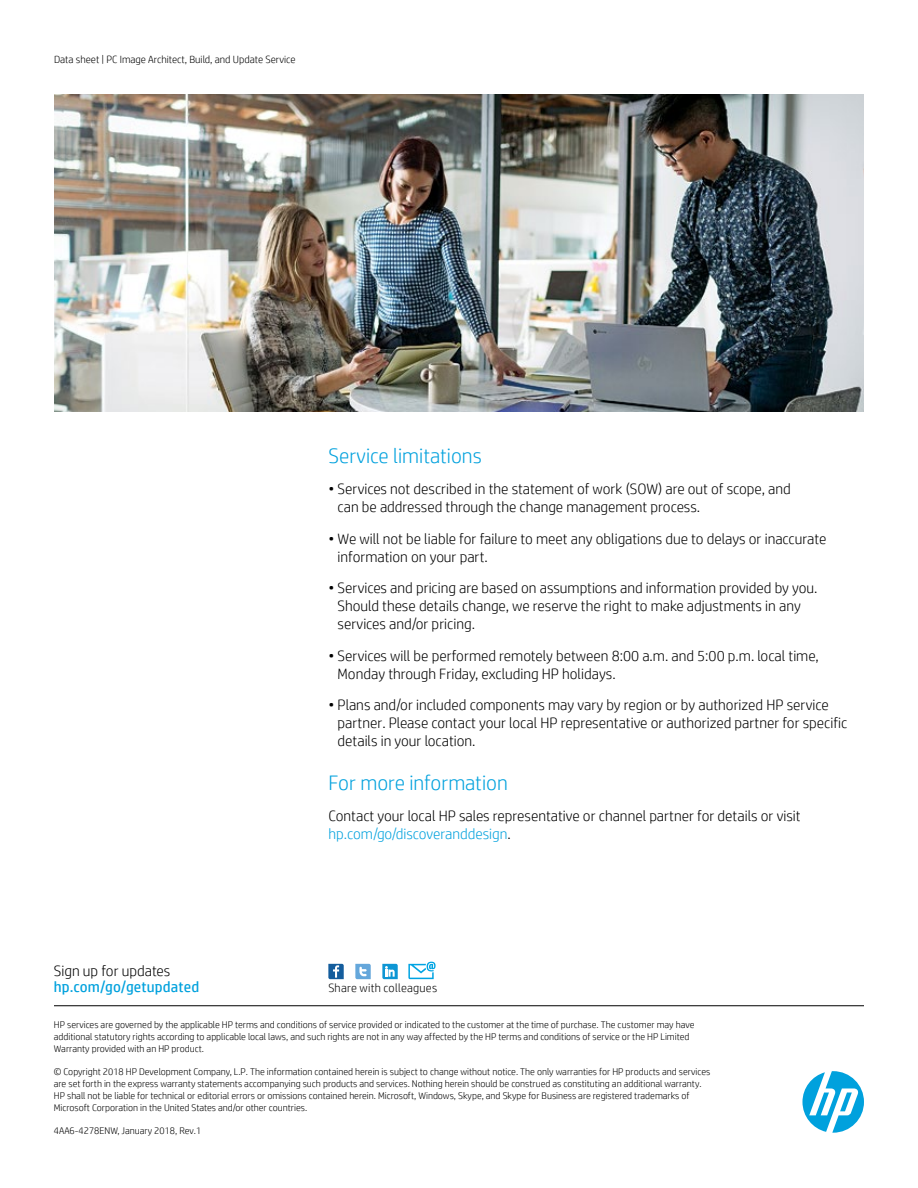
<style>
.page{position:relative;width:918px;height:1188px;background:#fff}
.page>*{position:absolute;margin:0;border:0;box-sizing:border-box;transform-origin:0 0}
.t1{font:300 21px "HP Simplified";color:#00a1dd}
.t2{font:300 15px/18px "HP Simplified";color:#000}
.t3{font:15px "HP Simplified";letter-spacing:.01em;color:#00a1dd}
.t4{font:300 12px "HP Simplified";letter-spacing:.02em;color:#000}
.t5{font:300 10.5px "HP Simplified";color:#000}
.t6{font:300 9.75px/12px "HP Simplified";color:#000}
.s1{color:#00a1dd}
</style>
<div class="page">
<svg style="left:328px;top:964px;width:16px;height:15px"></svg>
<svg style="left:355px;top:964px;width:16px;height:15px"></svg>
<svg style="left:382px;top:964px;width:16px;height:15px"></svg>
<svg style="left:408px;top:962px;width:28px;height:17px"></svg>
<hr style="left:54px;top:1005px;width:810px;height:1px;background:#000">
<svg style="left:802px;top:1071px;width:62px;height:62px"></svg>
<img style="left:54px;top:94px;width:810px;height:318px">
<p class="t5" style="left:54px;top:52px;width:243px">Data sheet | PC Image Architect, Build, and Update Service</p>
<h1 class="t1" style="left:328px;top:442px;width:155px">Service limitations</h1>
<h2 class="t2" style="left:338px;top:479px;width:455px;text-indent:-9px">• Services not described in the statement of work (SOW) are out of scope, and can be addressed through the change management process.</h2>
<h2 class="t2" style="left:338px;top:529px;width:490px;text-indent:-9px">• We will not be liable for failure to meet any obligations due to delays or inaccurate information on your part.</h2>
<h2 class="t2" style="left:338px;top:578px;width:481px;text-indent:-9px">• Services and pricing are based on assumptions and information provided by you.<br>Should these details change, we reserve the right to make adjustments in any services and/or pricing.</h2>
<h2 class="t2" style="left:338px;top:646px;width:483px;text-indent:-9px">• Services will be performed remotely between 8:00 a.m. and 5:00 p.m. local time,<br>Monday through Friday, excluding HP holidays.</h2>
<h2 class="t2" style="left:338px;top:695px;width:511px;text-indent:-9px">• Plans and/or included components may vary by region or by authorized HP service partner. Please contact your local HP representative or authorized partner for specific details in your location.</h2>
<h1 class="t1" style="left:328px;top:769px;width:181px">For more information</h1>
<h2 class="t2" style="left:328px;top:806px;width:474px">Contact your local HP sales representative or channel partner for details or visit <span class="s1">hp.com/go/discoveranddesign</span>.</h2>
<h2 class="t2" style="left:54px;top:961px;width:118px">Sign up for updates</h2>
<h2 class="t3" style="left:54px;top:977px;width:147px">hp.com/go/getupdated</h2>
<p class="t6" style="left:54px;top:1019px;width:642px">HP services are governed by the applicable HP terms and conditions of service provided or indicated to the customer at the time of purchase. The customer may have additional statutory rights according to applicable local laws, and such rights are not in any way affected by the HP terms and conditions of service or the HP Limited<br>Warranty provided with an HP product.</p>
<p class="t6" style="left:54px;top:1065px;width:658px">© Copyright 2018 HP Development Company, L.P. The information contained herein is subject to change without notice. The only warranties for HP products and services are set forth in the express warranty statements accompanying such products and services. Nothing herein should be construed as constituting an additional warranty.<br>HP shall not be liable for technical or editorial errors or omissions contained herein. Microsoft, Windows, Skype, and Skype for Business are registered trademarks of Microsoft Corporation in the United States and/or other countries.</p>
<p class="t6" style="left:54px;top:1124px;width:149px">4AA6-4278ENW, January 2018, Rev.1</p>
<p class="t4" style="left:328px;top:980px;width:110px">Share with colleagues</p>
</div>
